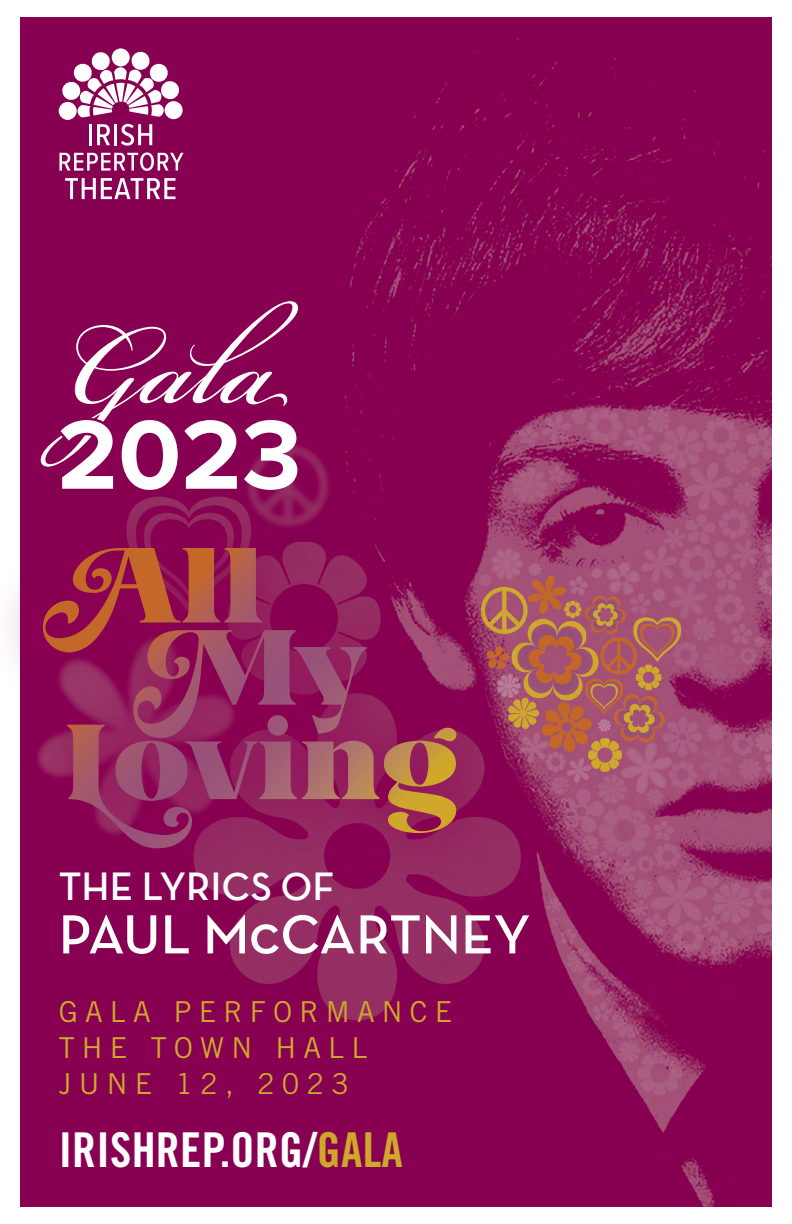
<style>
.page{position:relative;width:792px;height:1224px;background:#fff}
.page>*{position:absolute;margin:0;border:0;box-sizing:border-box;transform-origin:0 0}
.t1{font:56px "Neutra Text Demi SC";letter-spacing:-.01em;color:#fff}
.t2{font:48px "Trade Gothic LT Std Bd Cn 20";letter-spacing:.005em;color:#fff}
.t3{font:40px "Neutra Text Demi SC";color:#fff}
.t4{font:28.8px/36px "Trade Gothic LT Pro";letter-spacing:.25em;color:#cfa82b}
.s1{color:#cfa82b}
</style>
<div class="page">
<img style="left:20px;top:17px;width:752px;height:1190px">
<div style="left:0;top:489px;width:514px;height:417px;background:#8e0053;opacity:.45"></div>
<svg style="left:43px;top:548px;width:413px;height:300px;background:#962959"></svg>
<svg style="left:112px;top:48px;width:18px;height:18px"></svg>
<div style="left:59px;top:102px;width:18px;height:18px;background:#fff;border-radius:50%"></div>
<svg style="left:165px;top:101px;width:18px;height:18px"></svg>
<svg style="left:61px;top:51px;width:119px;height:66px"></svg>
<hr style="left:89px;top:124px;width:3px;height:21px;background:#fff">
<svg style="left:97px;top:124px;width:13px;height:21px"></svg>
<hr style="left:114px;top:124px;width:3px;height:21px;background:#fff">
<svg style="left:121px;top:124px;width:31px;height:22px"></svg>
<svg style="left:59px;top:152px;width:125px;height:19px"></svg>
<svg style="left:65px;top:178px;width:110px;height:21px"></svg>
<svg style="left:40px;top:301px;width:258px;height:189px"></svg>
<h3 class="t3" style="left:59px;top:862px;width:278px">THE LYRICS OF</h3>
<h1 class="t1" style="left:59px;top:900px;width:474px">PAUL McCARTNEY</h1>
<p class="t4" style="left:59px;top:993px;width:395px">GALA PERFORMANCE<br>THE TOWN HALL<br>JUNE 12, 2023</p>
<h2 class="t2" style="left:59px;top:1121px;width:346px">IRISHREP.ORG/<span class="s1">GALA</span></h2>
</div>
